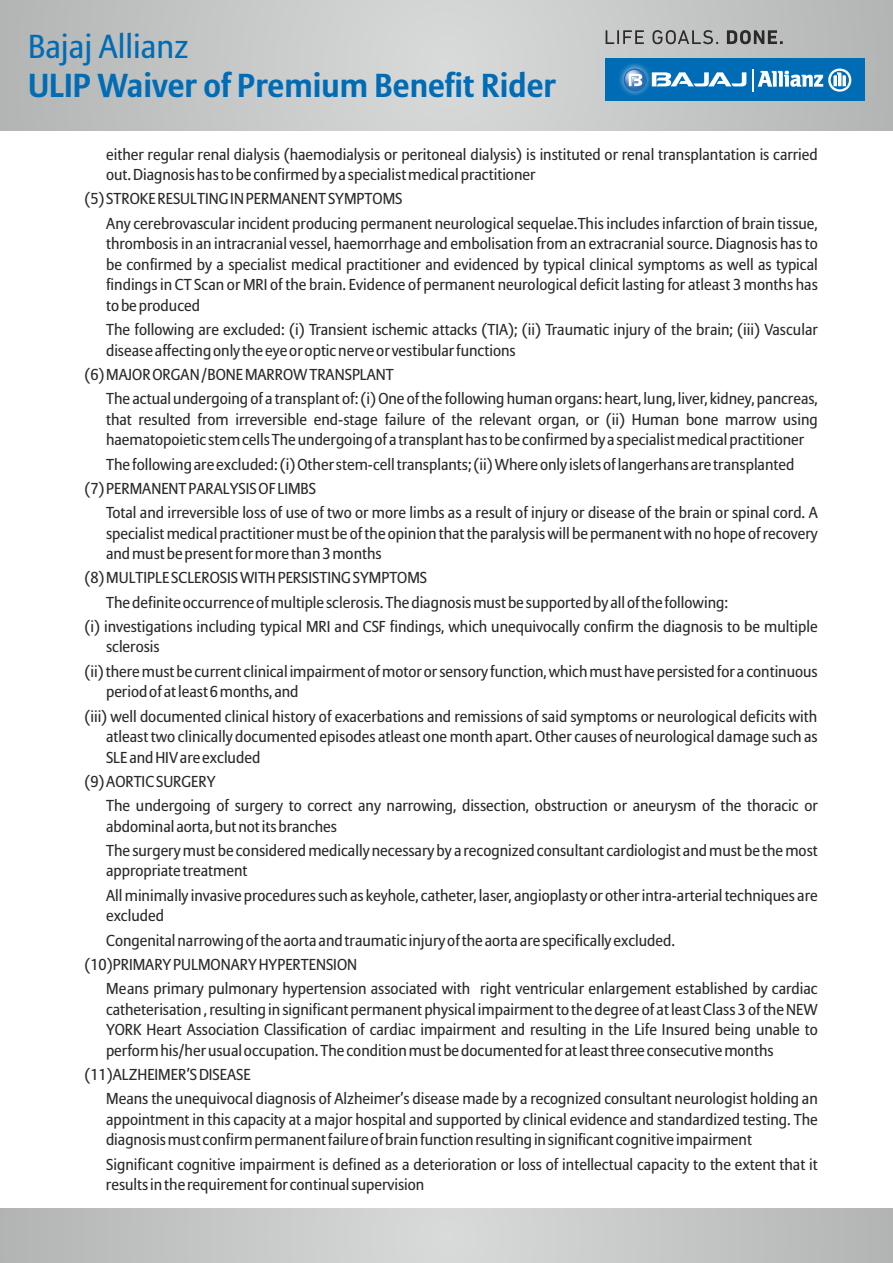
<style>
.page{position:relative;width:893px;height:1263px;background:#fff}
.page>*{position:absolute;margin:0;border:0;box-sizing:border-box;transform-origin:0 0}
.t1{font:700 33px "Allianz Sans";color:#006cb5}
.t2{font:33px "Allianz Sans";color:#006cb5}
.t3{font:15.75px/20.5px "Allianz Sans";color:#2b2a29}
</style>
<div class="page">
<svg style="left:0;top:1208px;width:893px;height:55px;background:#c5c6c6"></svg>
<svg style="left:0;top:0;width:893px;height:131px;background:#c5c6c7"></svg>
<div style="left:606px;top:58px;width:259px;height:42px;background:#006cb5"></div>
<img style="left:619px;top:64px;width:27px;height:31px">
<svg style="left:623px;top:68px;width:123px;height:24px"></svg>
<svg style="left:752px;top:69px;width:99px;height:23px"></svg>
<svg style="left:606px;top:30px;width:177px;height:14px;background:#929292"></svg>
<h1 class="t2" style="left:28px;top:32px;width:162px">Bajaj Allianz</h1>
<h1 class="t1" style="left:28px;top:71px;width:529px">ULIP Waiver of Premium Benefit Rider</h1>
<p class="t3" style="left:106px;top:145px;width:713px">either regular renal dialysis (haemodialysis or peritoneal dialysis) is instituted or renal transplantation is carried out. Diagnosis has to be confirmed by a specialist medical practitioner</p>
<p class="t3" style="left:106px;top:187px;width:713px;line-height:24.3px;text-indent:-22px">(5) STROKE RESULTING IN PERMANENT SYMPTOMS<br>Any cerebrovascular incident producing permanent neurological sequelae.This includes infarction of brain tissue,</p>
<p class="t3" style="left:106px;top:234px;width:713px;text-align:justify">thrombosis in an intracranial vessel, haemorrhage and embolisation from an extracranial source. Diagnosis has to be confirmed by a specialist medical practitioner and evidenced by typical clinical symptoms as well as typical findings in CT Scan or MRI of the brain. Evidence of permanent neurological deficit lasting for atleast 3 months has to be produced</p>
<p class="t3" style="left:106px;top:320px;width:713px">The following are excluded: (i) Transient ischemic attacks (TIA); (ii) Traumatic injury of the brain; (iii) Vascular disease affecting only the eye or optic nerve or vestibular functions</p>
<p class="t3" style="left:106px;top:363px;width:713px;line-height:24.3px;text-indent:-22px">(6) MAJOR ORGAN /BONE MARROW TRANSPLANT<br>The actual undergoing of a transplant of: (i) One of the following human organs: heart, lung, liver, kidney, pancreas,</p>
<p class="t3" style="left:106px;top:410px;width:713px">that resulted from irreversible end-stage failure of the relevant organ, or (ii) Human bone marrow using haematopoietic stem cells The undergoing of a transplant has to be confirmed by a specialist medical practitioner</p>
<p class="t3" style="left:84px;top:453px;width:711px;line-height:24.3px;text-indent:22px">The following are excluded: (i) Other stem-cell transplants; (ii) Where only islets of langerhans are transplanted (7) PERMANENT PARALYSIS OF LIMBS</p>
<p class="t3" style="left:106px;top:503px;width:713px;text-align:justify">Total and irreversible loss of use of two or more limbs as a result of injury or disease of the brain or spinal cord. A specialist medical practitioner must be of the opinion that the paralysis will be permanent with no hope of recovery and must be present for more than 3 months</p>
<p class="t3" style="left:84px;top:568px;width:344px">(8) MULTIPLE SCLEROSIS WITH PERSISTING SYMPTOMS</p>
<p class="t3" style="left:106px;top:593px;width:623px">The definite occurrence of multiple sclerosis. The diagnosis must be supported by all of the following:</p>
<p class="t3" style="left:84px;top:617px;width:735px">(i) investigations including typical MRI and CSF findings, which unequivocally confirm the diagnosis to be multiple</p>
<p class="t3" style="left:84px;top:635px;width:735px;line-height:24.3px;text-indent:22px">sclerosis<br>(ii) there must be current clinical impairment of motor or sensory function, which must have persisted for a continuous</p>
<p class="t3" style="left:84px;top:680px;width:734px;line-height:24.3px;text-indent:22px">period of at least 6 months, and<br>(iii) well documented clinical history of exacerbations and remissions of said symptoms or neurological deficits with</p>
<p class="t3" style="left:106px;top:727px;width:713px">atleast two clinically documented episodes atleast one month apart. Other causes of neurological damage such as<br>SLE and HIV are excluded</p>
<p class="t3" style="left:106px;top:770px;width:713px;line-height:24.3px;text-indent:-22px">(9) AORTIC SURGERY<br>The undergoing of surgery to correct any narrowing, dissection, obstruction or aneurysm of the thoracic or</p>
<p class="t3" style="left:106px;top:815px;width:713px;line-height:24.3px">abdominal aorta, but not its branches<br>The surgery must be considered medically necessary by a recognized consultant cardiologist and must be the most</p>
<p class="t3" style="left:106px;top:859px;width:713px;line-height:24.3px">appropriate treatment<br>All minimally invasive procedures such as keyhole, catheter, laser, angioplasty or other intra-arterial techniques are</p>
<p class="t3" style="left:106px;top:906px;width:60px">excluded</p>
<p class="t3" style="left:106px;top:930px;width:570px">Congenital narrowing of the aorta and traumatic injury of the aorta are specifically excluded.</p>
<p class="t3" style="left:84px;top:955px;width:274px">(10)PRIMARY PULMONARY HYPERTENSION</p>
<p class="t3" style="left:106px;top:979px;width:713px">Me ans primary pulmonary hypertension associated with right ventricular enlargement established by cardiac</p>
<p class="t3" style="left:106px;top:999px;width:713px;text-align:justify">catheterisation , resulting in significant permanent physical impairment to the degree of at least Class 3 of the NEW YORK Heart Association Classification of cardiac impairment and resulting in the Life Insured being unable to perform his/her usual occupation. The condition must be documented for at least three consecutive months</p>
<p class="t3" style="left:106px;top:1063px;width:713px;line-height:24.3px;text-indent:-22px">(11)ALZHEIMER’S DISEASE<br>Means the unequivocal diagnosis of Alzheimer’s disease made by a recognized consultant neurologist holding an</p>
<p class="t3" style="left:106px;top:1109px;width:713px">appointment in this capacity at a major hospital and supported by clinical evidence and standardized testing. The diagnosis must confirm permanent failure of brain function resulting in significant cognitive impairment</p>
<p class="t3" style="left:106px;top:1154px;width:713px">Significant cognitive impairment is defined as a deterioration or loss of intellectual capacity to the extent that it results in the requirement for continual supervision</p>
</div>
